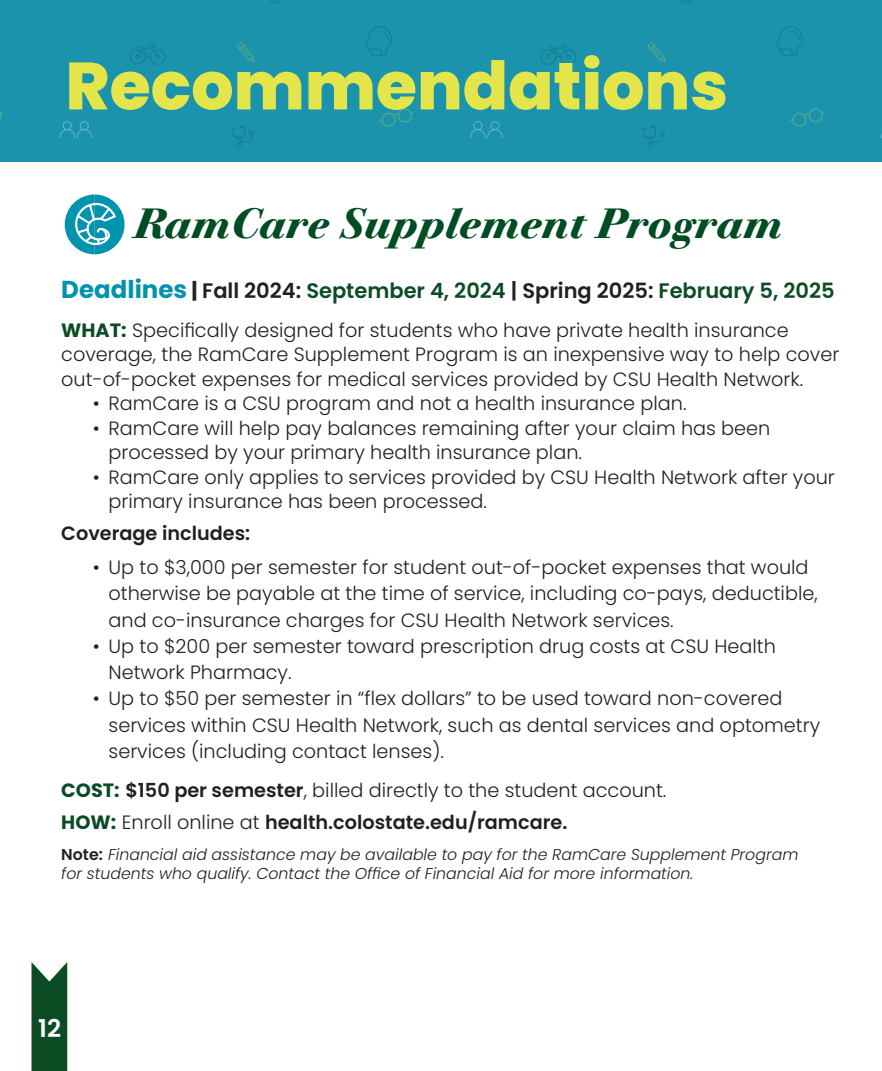
<style>
.page{position:relative;width:882px;height:1071px;background:#fff}
.page>*{position:absolute;margin:0;border:0;box-sizing:border-box;transform-origin:0 0}
.t1{font:800 66.67px "Poppins";color:#e3e54b}
.t2{font:42px "Bodoni PTVF Italic";color:#004c23}
.t3{font:600 24.5px "Poppins";color:#fff}
.t4{font:600 21px "Poppins";color:#0b4c25}
.t5{font:300 19.25px/26.2px "Poppins";color:#231f20}
.t6{font:600 19.25px "Poppins";color:#231f20}
.t7{font:italic 300 15.75px/18.9px "Poppins";color:#231f20}
.s1{font-weight:700;font-size:24.5px;color:#0093ad}
.s2{font-weight:700;color:#231f20}
.s3{color:#231f20}
.s4{font-weight:700;color:#0b4c25}
.s5{font-weight:600}
.s6{font-weight:300}
.s7{font-weight:600;font-style:normal}
</style>
<div class="page">
<svg style="left:31px;top:962px;width:36px;height:109px"></svg>
<svg style="left:65px;top:195px;width:60px;height:59px"></svg>
<div style="left:0;top:0;width:882px;height:162px;background:#1b93ad"></div>
<p class="t1" style="left:66px;top:47px;width:664px">Recommendations</p>
<p class="t2" style="left:133px;top:194px;width:650px">RamCare Supplement Program</p>
<p class="t4" style="left:61px;top:278px;width:775px"><span class="s1">Deadlines</span> <span class="s2">|</span> <span class="s3">Fall 2024:</span> September 4, 2024 <span class="s3">| Spring 2025:</span> February 5, 2025</p>
<p class="t5" style="left:61px;top:318px;width:780px;line-height:24.5px"><span class="s4">WHAT:</span> Specifically designed for students who have private health insurance coverage, the RamCare Supplement Program is an inexpensive way to help cover out-of-pocket expenses for medical services provided by CSU Health Network.</p>
<p class="t5" style="left:93px;top:391px;width:595px">• RamCare is a CSU program and not a health insurance plan.</p>
<p class="t5" style="left:109px;top:416px;width:663px;line-height:24.5px;text-indent:-16px">• RamCare will help pay balances remaining after your claim has been processed by your primary health insurance plan.</p>
<p class="t5" style="left:109px;top:465px;width:728px;line-height:24.5px;text-indent:-16px">• RamCare only applies to services provided by CSU Health Network after your primary insurance has been processed.</p>
<p class="t6" style="left:61px;top:522px;width:191px">Coverage includes:</p>
<p class="t5" style="left:109px;top:554px;width:711px;text-indent:-16px">• Up to $3,000 per semester for student out-of-pocket expenses that would otherwise be payable at the time of service, including co-pays, deductible, and co-insurance charges for CSU Health Network services.</p>
<p class="t5" style="left:109px;top:633px;width:669px;text-indent:-16px">• Up to $200 per semester toward prescription drug costs at CSU Health<br>Network Pharmacy.</p>
<p class="t5" style="left:109px;top:686px;width:713px;text-indent:-16px">• Up to $50 per semester in “flex dollars” to be used toward non-covered services within CSU Health Network, such as dental services and optometry services (including contact lenses).</p>
<p class="t5" style="left:61px;top:777px;width:607px"><span class="s4">COST:</span> <span class="s5">$150 per semester</span>, billed directly to the student account.</p>
<p class="t6" style="left:61px;top:811px;width:508px"><span class="s4">HOW:</span> <span class="s6">Enroll online at</span> health.colostate.edu/ramcare.</p>
<p class="t7" style="left:61px;top:845px;width:739px"><span class="s7">Note:</span> Financial aid assistance may be available to pay for the RamCare Supplement Program for students who qualify. Contact the Office of Financial Aid for more information.</p>
<p class="t3" style="left:38px;top:1014px;width:24px">12</p>
</div>
